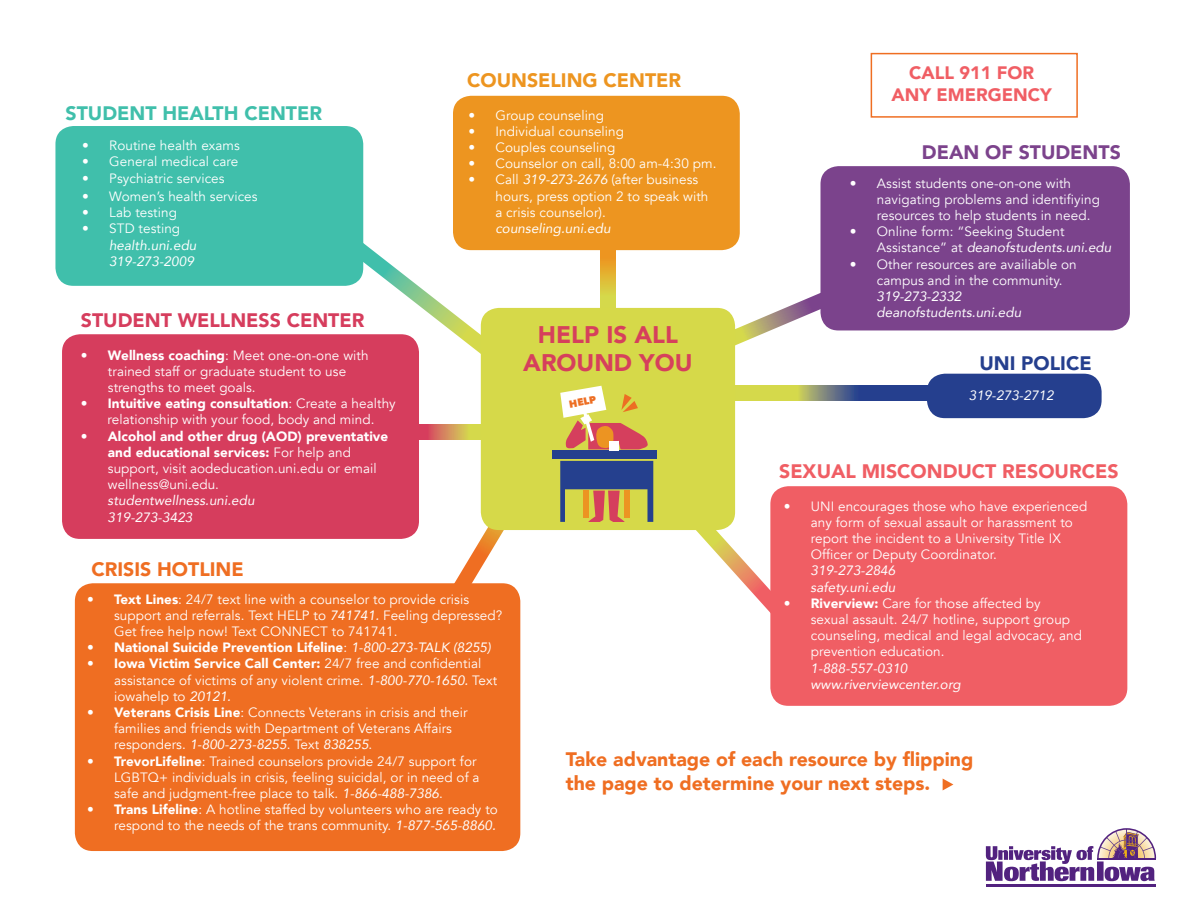
<style>
.page{position:relative;width:1188px;height:918px;background:#fff}
.page>*{position:absolute;margin:0;border:0;box-sizing:border-box;transform-origin:0 0}
.t1{font:900 24px "Avenir";color:#d6405c}
.t2{font:900 19.5px "Avenir";color:#ef6e22}
.t3{font:900 19.5px "Avenir";color:#f05e64}
.t4{font:900 19.5px "Avenir";color:#d63d5d}
.t5{font:900 19.5px "Avenir";color:#40bfab}
.t6{font:900 19.5px "Avenir";color:#ed9520}
.t7{font:900 19.5px "Avenir";color:#7c438c}
.t8{font:900 19.5px "Avenir";color:#253f8e}
.t9{font:900 18px "Avenir";color:#f05e64}
.t10{font:13.5px/16.2px "Avenir";letter-spacing:.005em;color:#fff}
.t11{font:italic 13.5px "Avenir";letter-spacing:.005em;color:#fff}
.t12{font:900 13.5px "Avenir";letter-spacing:.005em;color:#fff}
.t13{font:800 10.35px "Avenir Next";color:#ed6e23}
.s1{font-style:italic}
.s2{font-weight:900}
.s3{font-weight:400}
.s4{font-weight:400;font-style:italic}
</style>
<div class="page">
<svg style="left:419px;top:425px;width:62px;height:15px"></svg>
<svg style="left:454px;top:441px;width:67px;height:178px"></svg>
<svg style="left:349px;top:223px;width:191px;height:170px"></svg>
<svg style="left:658px;top:293px;width:242px;height:83px"></svg>
<svg style="left:600px;top:250px;width:15px;height:58px"></svg>
<svg style="left:735px;top:386px;width:193px;height:15px;background:#798772"></svg>
<div style="left:75px;top:583px;width:445px;height:268px;background:#ef6e22;border-radius:18px"></div>
<div style="left:820px;top:166px;width:310px;height:164px;background:#7b438c;border-radius:18px"></div>
<div style="left:770px;top:486px;width:357px;height:220px;background:#f05e64;border-radius:18px"></div>
<div style="left:927px;top:374px;width:175px;height:44px;background:#253f8e;border-radius:18px"></div>
<div style="left:453px;top:96px;width:287px;height:154px;background:#ed9520;border-radius:18px"></div>
<div style="left:62px;top:334px;width:357px;height:205px;background:#d63d5d;border-radius:18px"></div>
<div style="left:55px;top:126px;width:308px;height:160px;background:#40bfab;border-radius:18px"></div>
<div style="left:481px;top:308px;width:254px;height:222px;background:#d6d949;border-radius:18px"></div>
<div style="left:871px;top:53px;width:207px;height:65px;border:2px solid #ef6e22"></div>
<div style="left:553px;top:451px;width:104px;height:8px;background:#25408e"></div>
<svg style="left:560px;top:458px;width:263px;height:201px"></svg>
<div style="left:609px;top:442px;width:9px;height:9px;background:#fff"></div>
<svg style="left:560px;top:386px;width:88px;height:64px"></svg>
<svg style="left:943px;top:779px;width:10px;height:11px"></svg>
<hr style="left:986px;top:884px;width:170px;height:3px;background:#52227f">
<svg style="left:986px;top:828px;width:170px;height:53px"></svg>
<hr style="left:1097px;top:858px;width:59px;height:2px;background:#52227f">
<p class="t6" style="left:467px;top:64px;width:216px">COUNSELING CENTER</p>
<p class="t9" style="left:909px;top:58px;width:126px">CALL 911 FOR</p>
<p class="t9" style="left:892px;top:79px;width:162px">ANY EMERGENCY</p>
<p class="t5" style="left:66px;top:96px;width:258px">STUDENT HEALTH CENTER</p>
<p class="t10" style="left:469px;top:107px;width:137px">• Group counseling</p>
<p class="t10" style="left:469px;top:123px;width:157px">• Individual counseling</p>
<p class="t10" style="left:469px;top:139px;width:148px">• Couples counseling</p>
<p class="t10" style="left:469px;top:156px;width:249px">• Counselor on call, 8:00 am-4:30 pm.</p>
<p class="t10" style="left:496px;top:172px;width:214px;text-indent:-27px">• Call <span class="s1">319-273-2676</span> (after business hours, press option 2 to speak with</p>
<p class="t10" style="left:495px;top:204px;width:112px">a crisis counselor).</p>
<p class="t11" style="left:495px;top:220px;width:117px">counseling.uni.edu</p>
<p class="t10" style="left:82px;top:138px;width:159px">• Routine health exams</p>
<p class="t10" style="left:82px;top:154px;width:158px">• General medical care</p>
<p class="t10" style="left:82px;top:170px;width:144px">• Psychiatric services</p>
<p class="t7" style="left:922px;top:135px;width:200px">DEAN OF STUDENTS</p>
<p class="t10" style="left:877px;top:175px;width:225px;text-indent:-27px">• Assist students one-on-one with navigating problems and identifiying resources to help students in need.</p>
<p class="t10" style="left:877px;top:224px;width:236px;text-indent:-27px">• Online form: “Seeking Student<br>Assistance” at <span class="s1">deanofstudents.uni.edu</span></p>
<p class="t10" style="left:877px;top:256px;width:201px;text-indent:-27px">• Other resources are availiable on campus and in the community.</p>
<p class="t11" style="left:877px;top:288px;width:86px">319-273-2332</p>
<p class="t11" style="left:877px;top:304px;width:146px">deanofstudents.uni.edu</p>
<p class="t10" style="left:82px;top:188px;width:177px">• Women’s health services</p>
<p class="t10" style="left:82px;top:205px;width:96px">• Lab testing</p>
<p class="t10" style="left:82px;top:221px;width:99px">• STD testing</p>
<p class="t11" style="left:109px;top:237px;width:89px">health.uni.edu</p>
<p class="t11" style="left:109px;top:253px;width:86px">319-273-2009</p>
<p class="t4" style="left:81px;top:304px;width:285px">STUDENT WELLNESS CENTER</p>
<p class="t1" style="left:538px;top:314px;width:141px">HELP IS ALL</p>
<p class="t1" style="left:523px;top:342px;width:171px">AROUND YOU</p>
<p class="t13" style="left:568px;top:398px;width:29px;rotate:-10deg">HELP</p>
<p class="t10" style="left:108px;top:347px;width:262px;text-indent:-27px"><span class="s2">• Wellness coaching</span>: Meet one-on-one with trained staff or graduate student to use strengths to meet goals.</p>
<p class="t12" style="left:81px;top:392px;width:316px">• Intuitive eating consultation<span class="s3">: Create a healthy</span></p>
<p class="t10" style="left:108px;top:412px;width:268px">relationship with your food, body and mind.</p>
<p class="t10" style="left:108px;top:428px;width:282px;text-indent:-27px"><span class="s2">• Alcohol and other drug (AOD) preventative and educational services:</span> For help and support, visit aodeducation.uni.edu or email wellness@uni.edu.</p>
<p class="t11" style="left:108px;top:492px;width:149px">studentwellness.uni.edu</p>
<p class="t11" style="left:108px;top:509px;width:86px">319-273-3423</p>
<p class="t8" style="left:979px;top:346px;width:114px">UNI POLICE</p>
<p class="t11" style="left:969px;top:387px;width:86px">319-273-2712</p>
<p class="t3" style="left:779px;top:454px;width:341px">SEXUAL MISCONDUCT RESOURCES</p>
<p class="t10" style="left:811px;top:498px;width:278px;text-indent:-27px">• UNI encourages those who have experienced any form of sexual assault or harassment to report the incident to a University Title IX Officer or Deputy Coordinator.</p>
<p class="t11" style="left:811px;top:563px;width:86px">319-273-2846</p>
<p class="t11" style="left:811px;top:579px;width:86px">safety.uni.edu</p>
<p class="t10" style="left:811px;top:595px;width:273px;text-indent:-27px"><span class="s2">• Riverview:</span> Care for those affected by<br>sexual assault. 24/7 hotline, support group counseling, medical and legal advocacy, and prevention education.</p>
<p class="t11" style="left:811px;top:660px;width:98px">1-888-557-0310</p>
<p class="t11" style="left:811px;top:676px;width:152px">www.riverviewcenter.org</p>
<p class="t2" style="left:91px;top:553px;width:154px">CRISIS HOTLINE</p>
<p class="t10" style="left:114px;top:591px;width:390px;text-indent:-27px"><span class="s2">• Text Lines</span>: 24/7 text line with a counselor to provide crisis support and referrals. Text HELP to <span class="s1">741741.</span> Feeling depressed?<br>Get free help now! Text CONNECT to 741741.</p>
<p class="t12" style="left:87px;top:636px;width:405px">• National Suicide Prevention Lifeline<span class="s3">:</span> <span class="s4">1-800-273-TALK (8255)</span></p>
<p class="t10" style="left:114px;top:656px;width:385px;text-indent:-27px"><span class="s2">• Iowa Victim Service Call Center:</span> 24/7 free and confidential assistance of victims of any violent crime. <span class="s1">1-800-770-1650.</span> Text iowahelp to <span class="s1">20121.</span></p>
<p class="t10" style="left:114px;top:705px;width:355px;text-indent:-27px"><span class="s2">• Veterans Crisis Line</span>: Connects Veterans in crisis and their families and friends with Department of Veterans Affairs responders. <span class="s1">1-800-273-8255</span>. Text <span class="s1">838255</span>.</p>
<p class="t10" style="left:114px;top:753px;width:367px;text-indent:-27px"><span class="s2">• TrevorLifeline</span>: Trained counselors provide 24/7 support for<br>LGBTQ+ individuals in crisis, feeling suicidal, or in need of a safe and judgment-free place to talk. <span class="s1">1-866-488-7386</span>.</p>
<p class="t10" style="left:87px;top:802px;width:412px;text-align:right"><span class="s2">• Trans Lifeline</span>: A hotline staffed by volunteers who are ready to respond to the needs of the trans community. <span class="s1">1-877-565-8860.</span></p>
<p class="t2" style="left:566px;top:743px;width:409px">Take advantage of each resource by flipping</p>
<p class="t2" style="left:566px;top:766px;width:366px">the page to determine your next steps.</p>
</div>
